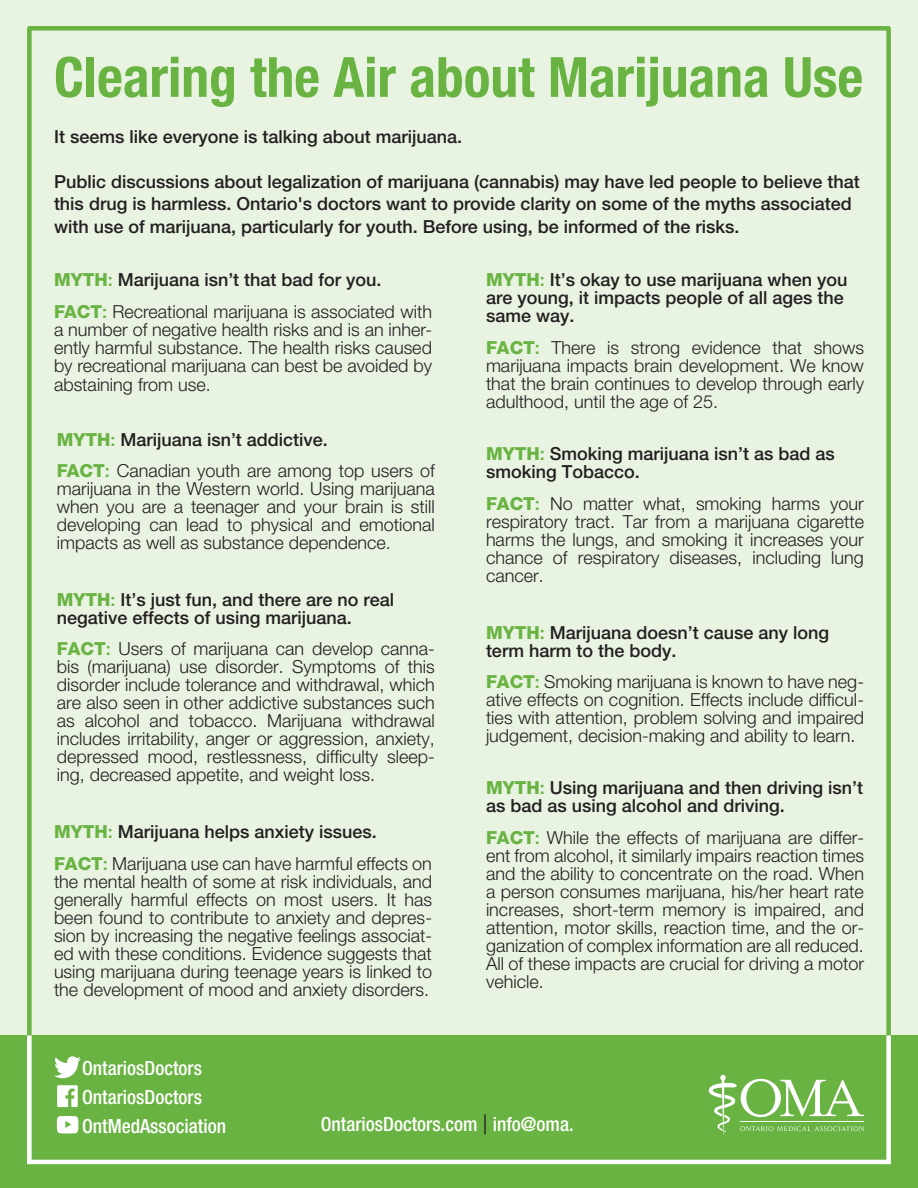
<style>
.page{position:relative;width:918px;height:1188px;background:#fff}
.page>*{position:absolute;margin:0;border:0;box-sizing:border-box;transform-origin:0 0}
.t1{font:700 condensed 55.5px "Helvetica Neue LT Std";color:#69b342}
.t2{font:500 condensed 19.5px "Helvetica Neue LT Std";color:#fff}
.t3{font:300 18px/18px "Helvetica Neue LT Std";color:#231f20;text-align:justify}
.t4{font:500 18px/18px "Helvetica Neue LT Std";color:#231f20}
.s1{font-weight:800;color:#69b342}
.s2{color:#69b342}
.s3{font-weight:500;color:#69b342}
.s4{font-weight:300;font-size:27px;color:#231f20}
</style>
<div class="page">
<div style="left:0;top:0;width:918px;height:1035px;background:#e8f3e2"></div>
<div style="left:0;top:1035px;width:918px;height:153px;background:#69b342"></div>
<svg style="left:57px;top:1116px;width:21px;height:18px"></svg>
<svg style="left:54px;top:1056px;width:27px;height:22px"></svg>
<svg style="left:57px;top:1085px;width:21px;height:22px"></svg>
<svg style="left:709px;top:1075px;width:155px;height:60px"></svg>
<div style="left:27px;top:1035px;width:5px;height:127px;background:#fff"></div>
<hr style="left:27px;top:1160px;width:864px;height:4px;background:#fff">
<div style="left:886px;top:1035px;width:5px;height:126px;background:#fff"></div>
<p class="t1" style="left:54px;top:44px;width:811px">Clearing the Air about Marijuana Use</p>
<p class="t4" style="left:54px;top:127px;width:410px">It seems like everyone is talking about marijuana.</p>
<p class="t4" style="left:54px;top:170px;width:807px;line-height:22.5px">Public discussions about legalization of marijuana (cannabis) may have led people to believe that this drug is harmless. Ontario's doctors want to provide clarity on some of the myths associated with use of marijuana, particularly for youth. Before using, be informed of the risks.</p>
<p class="t4" style="left:54px;top:271px;width:329px"><span class="s1">MYTH</span><span class="s2">:</span> Marijuana isn’t that bad for you.</p>
<p class="t3" style="left:54px;top:302px;width:380px"><span class="s1">FACT</span><span class="s3">:</span> Recreational marijuana is associated with a number of negative health risks and is an inher&shy;ently harmful substance. The health risks caused by recreational marijuana can best be avoided by abstaining from use.</p>
<p class="t4" style="left:57px;top:430px;width:273px"><span class="s1">MYTH</span><span class="s2">:</span> Marijuana isn’t addictive.</p>
<p class="t3" style="left:57px;top:462px;width:380px"><span class="s1">FACT</span><span class="s3">:</span> Canadian youth are among top users of marijuana in the Western world. Using marijuana when you are a teenager and your brain is still developing can lead to physical and emotional impacts as well as substance dependence.</p>
<p class="t4" style="left:57px;top:590px;width:339px"><span class="s1">MYTH</span><span class="s2">:</span> It’s just fun, and there are no real negative effects of using marijuana.</p>
<p class="t3" style="left:57px;top:639px;width:380px"><span class="s1">FACT</span><span class="s3">:</span> Users of marijuana can develop canna&shy;bis (marijuana) use disorder. Symptoms of this disorder include tolerance and withdrawal, which are also seen in other addictive substances such as alcohol and tobacco. Marijuana withdrawal includes irritability, anger or aggression, anxiety, depressed mood, restlessness, difficulty sleep&shy;ing, decreased appetite, and weight loss.</p>
<p class="t4" style="left:54px;top:823px;width:324px"><span class="s1">MYTH</span><span class="s2">:</span> Marijuana helps anxiety issues.</p>
<p class="t3" style="left:54px;top:854px;width:380px"><span class="s1">FACT</span><span class="s3">:</span> Marijuana use can have harmful effects on the mental health of some at risk individuals, and generally harmful effects on most users. It has been found to contribute to anxiety and depres&shy;sion by increasing the negative feelings associat&shy;ed with these conditions. Evidence suggests that using marijuana during teenage years is linked to the development of mood and anxiety disorders.</p>
<p class="t4" style="left:486px;top:271px;width:363px"><span class="s1">MYTH</span><span class="s2">:</span> It’s okay to use marijuana when you are young, it impacts people of all ages the same way.</p>
<p class="t3" style="left:486px;top:338px;width:380px"><span class="s1">FACT</span><span class="s3">:</span> There is strong evidence that shows marijuana impacts brain development. We know that the brain continues to develop through early adulthood, until the age of 25.</p>
<p class="t4" style="left:486px;top:445px;width:350px"><span class="s1">MYTH</span><span class="s2">:</span> Smoking marijuana isn’t as bad as smoking Tobacco.</p>
<p class="t3" style="left:486px;top:494px;width:380px"><span class="s1">FACT</span><span class="s3">:</span> No matter what, smoking harms your respiratory tract. Tar from a marijuana cigarette harms the lungs, and smoking it increases your chance of respiratory diseases, including lung cancer.</p>
<p class="t4" style="left:486px;top:623px;width:345px"><span class="s1">MYTH</span><span class="s2">:</span> Marijuana doesn’t cause any long term harm to the body.</p>
<p class="t3" style="left:486px;top:672px;width:380px"><span class="s1">FACT</span><span class="s3">:</span> Smoking marijuana is known to have neg&shy;ative effects on cognition. Effects include difficul&shy;ties with attention, problem solving and impaired judgement, decision-making and ability to learn.</p>
<p class="t4" style="left:486px;top:779px;width:379px"><span class="s1">MYTH</span><span class="s2">:</span> Using marijuana and then driving isn’t as bad as using alcohol and driving.</p>
<p class="t3" style="left:486px;top:828px;width:380px"><span class="s1">FACT</span><span class="s3">:</span> While the effects of marijuana are differ&shy;ent from alcohol, it similarly impairs reaction times and the ability to concentrate on the road. When a person consumes marijuana, his/her heart rate increases, short-term memory is impaired, and attention, motor skills, reaction time, and the or&shy;ganization of complex information are all reduced.<br>All of these impacts are crucial for driving a motor vehicle.</p>
<p class="t2" style="left:82px;top:1057px;width:121px">OntariosDoctors</p>
<p class="t2" style="left:82px;top:1085px;width:121px">OntariosDoctors</p>
<p class="t2" style="left:82px;top:1114px;width:146px">OntMedAssociation</p>
<p class="t2" style="left:321px;top:1113px;width:254px">OntariosDoctors.com <span class="s4">|</span> info@oma.</p>
</div>
